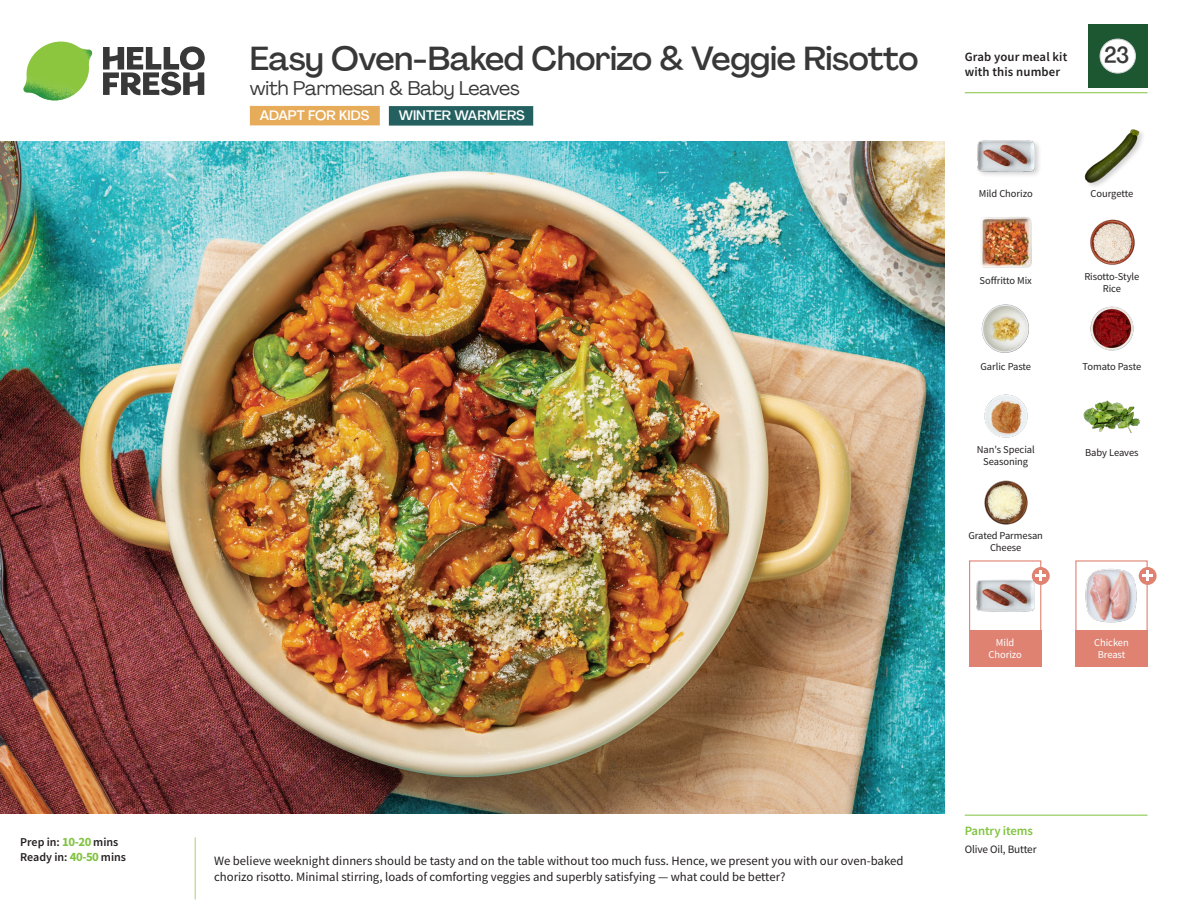
<style>
.page{position:relative;width:1188px;height:918px;background:#fff}
.page>*{position:absolute;margin:0;border:0;box-sizing:border-box;transform-origin:0 0}
._15_Titel_UK{font:500 33px "Agrandir";letter-spacing:-.015em;color:#383839}
._002_Label_Nr{font:500 22.8px "Agrandir";color:#383839;scale:.94 1}
._15_Titel_UK-2{font:19.5px "Agrandir";letter-spacing:-.01em;color:#383839}
.t1{font:500 13.5px "Agrandir";color:#fff}
.Step_6_Text_AU{font:12.75px/16.5px "Source Sans Pro";color:#231f20}
.t2{font:600 12.75px/15px "Source Sans Pro";letter-spacing:.01em;color:#231f20}
._04_Headers_Front{font:600 12.75px "Source Sans Pro";letter-spacing:-.01em;color:#81c340}
._04_Intro{font:600 12px "Source Sans Pro";color:#231f20}
._05_Pantry{font:11.25px "Source Sans Pro";letter-spacing:-.01em;color:#231f20}
._18_FRONT_ingredients{font:10.5px/12px "Source Sans Pro";letter-spacing:-.005em;color:#231f20;text-align:center}
._18_FRONT_ingredients-2{font:10.5px/12px "Source Sans Pro";letter-spacing:-.005em;color:#fff;text-align:center}
.s1{font-weight:700;font-size:12.75px;color:#81c340}
</style>
<div class="page">
<svg style="left:103px;top:46px;width:102px;height:49px"></svg>
<img style="left:23px;top:42px;width:69px;height:59px">
<img style="left:0;top:142px;width:945px;height:672px">
<svg style="left:533px;top:110px;width:1px;height:16px"></svg>
<div style="left:389px;top:106px;width:144px;height:20px;background:#246060"></div>
<div style="left:1075px;top:560px;width:73px;height:73px;border:1px solid #df8272"></div>
<div style="left:1075px;top:630px;width:73px;height:37px;background:#df8272"></div>
<div style="left:969px;top:630px;width:72px;height:37px;background:#df8272"></div>
<img style="left:1085px;top:568px;width:54px;height:55px">
<div style="left:969px;top:560px;width:72px;height:73px;border:1px solid #df8272"></div>
<img style="left:977px;top:570px;width:57px;height:42px">
<div style="left:1032px;top:567px;width:18px;height:18px;background:#df8272;border-radius:50%"></div>
<svg style="left:1035px;top:571px;width:11px;height:10px"></svg>
<img style="left:1090px;top:306px;width:44px;height:45px">
<img style="left:1083px;top:400px;width:58px;height:33px">
<img style="left:984px;top:394px;width:44px;height:44px">
<img style="left:984px;top:480px;width:44px;height:45px">
<img style="left:981px;top:304px;width:48px;height:49px">
<img style="left:980px;top:217px;width:51px;height:51px">
<img style="left:1090px;top:219px;width:45px;height:46px">
<div style="left:976px;top:139px;width:66px;height:40px;background:#231f20;opacity:.2"></div>
<img style="left:977px;top:139px;width:57px;height:40px">
<img style="left:1084px;top:129px;width:57px;height:56px">
<div style="left:1139px;top:567px;width:18px;height:18px;background:#df8272;border-radius:50%"></div>
<svg style="left:1142px;top:571px;width:11px;height:10px"></svg>
<hr style="left:965px;top:815px;width:183px;height:1px;background:#81c340">
<hr style="left:965px;top:92px;width:183px;height:1px;background:#81c340">
<div style="left:1088px;top:24px;width:60px;height:64px;background:#1d5732"></div>
<div style="left:1100px;top:39px;width:35px;height:34px;background:#fff;border-radius:50%"></div>
<div style="left:1100px;top:39px;width:36px;height:34px;border:1px solid #d1d2d4;border-radius:50%"></div>
<div style="left:250px;top:104px;width:130px;height:22px;background:#fcf7f0"></div>
<div style="left:250px;top:106px;width:130px;height:19px;background:#e6ac5a"></div>
<p class="_04_Intro" style="left:20px;top:834px;width:100px">Prep in: <span class="s1">10-20</span> mins</p>
<p class="_04_Intro" style="left:20px;top:849px;width:107px">Ready in: <span class="s1">40-50</span> mins</p>
<p class="_15_Titel_UK" style="left:250px;top:38px;width:670px">Easy Oven-Baked Chorizo &amp; Veggie Risotto</p>
<p class="_15_Titel_UK-2" style="left:250px;top:76px;width:271px">with Parmesan &amp; Baby Leaves</p>
<p class="t1" style="left:260px;top:107px;width:111px">ADAPT FOR KIDS</p>
<p class="t1" style="left:399px;top:107px;width:128px">WINTER WARMERS</p>
<p class="t2" style="left:965px;top:49px;width:104px">Grab your meal kit with this number</p>
<p class="_002_Label_Nr" style="left:1104px;top:41px;width:28px">23</p>
<p class="_18_FRONT_ingredients" style="left:979px;top:188px;width:55px">Mild Chorizo</p>
<p class="_18_FRONT_ingredients" style="left:1091px;top:188px;width:44px">Courgette</p>
<p class="_18_FRONT_ingredients" style="left:980px;top:274px;width:54px">Soffritto Mix</p>
<p class="_18_FRONT_ingredients" style="left:1084px;top:271px;width:57px">Risotto-Style<br>Rice</p>
<p class="_18_FRONT_ingredients" style="left:981px;top:360px;width:52px">Garlic Paste</p>
<p class="_18_FRONT_ingredients" style="left:1083px;top:360px;width:60px">Tomato Paste</p>
<p class="_18_FRONT_ingredients" style="left:977px;top:444px;width:60px">Nan's Special<br>Seasoning</p>
<p class="_18_FRONT_ingredients" style="left:969px;top:530px;width:76px">Grated Parmesan<br>Cheese</p>
<p class="_18_FRONT_ingredients-2" style="left:989px;top:637px;width:35px">Mild<br>Chorizo</p>
<p class="_18_FRONT_ingredients" style="left:1085px;top:446px;width:55px">Baby Leaves</p>
<p class="_18_FRONT_ingredients-2" style="left:1094px;top:637px;width:36px">Chicken<br>Breast</p>
<p class="Step_6_Text_AU" style="left:214px;top:852px;width:691px">We believe weeknight dinners should be tasty and on the table without too much fuss. Hence, we present you with our oven-baked chorizo risotto. Minimal stirring, loads of comforting veggies and superbly satisfying — what could be better?</p>
<p class="_04_Headers_Front" style="left:965px;top:822px;width:70px">Pantry items</p>
<p class="_05_Pantry" style="left:965px;top:842px;width:73px">Olive Oil, Butter</p>
</div>
